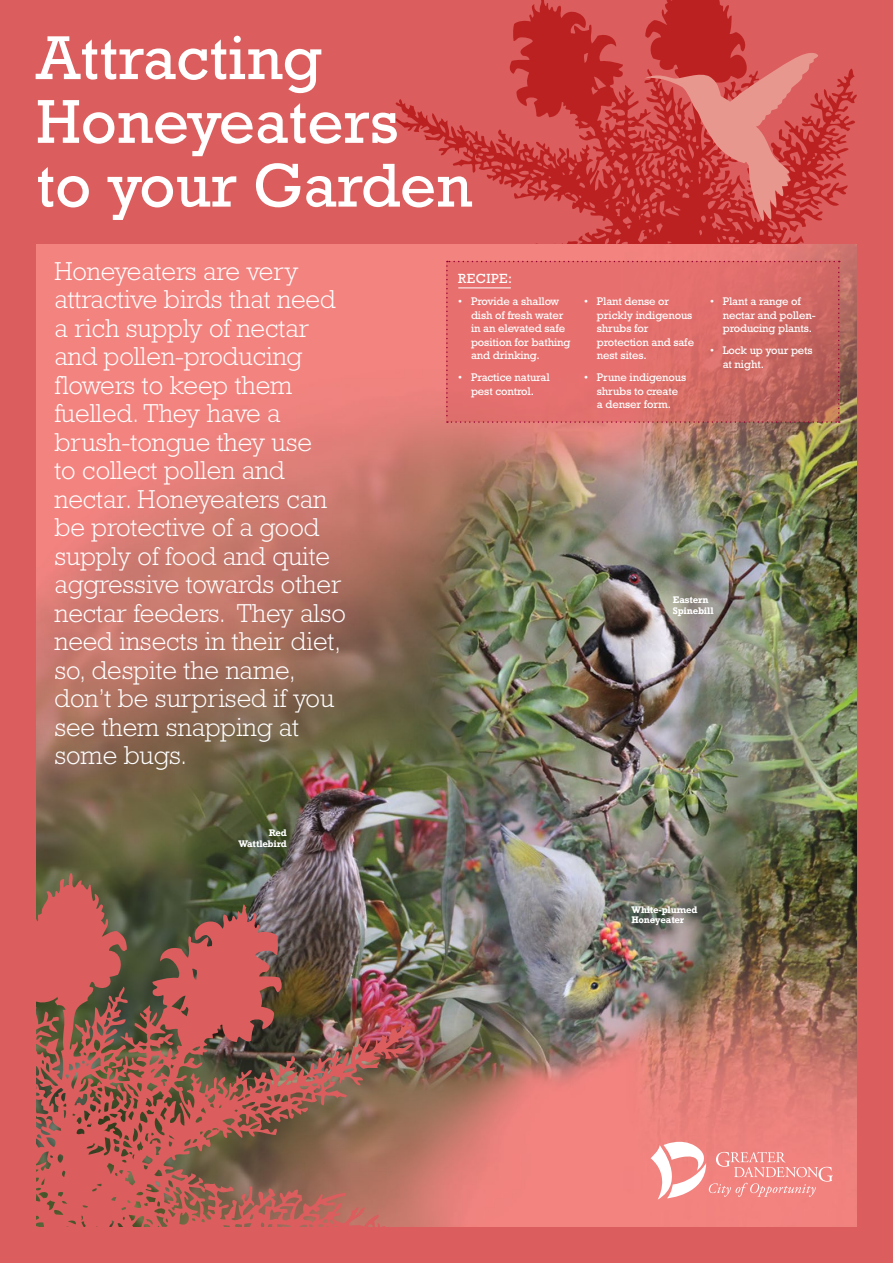
<style>
.page{position:relative;width:893px;height:1263px;background:#db5d5d}
.page>*{position:absolute;margin:0;border:0;box-sizing:border-box;transform-origin:0 0}
.t1{font:63px/63.8px "Rockwell";color:#fff}
.t2{font:300 26.25px/28.5px "Rockwell";color:#fff}
.t3{font:13.5px "Rockwell";letter-spacing:.03em;color:#fff}
.t4{font:11.25px/13.5px "Rockwell";letter-spacing:-.01em;color:#fff}
.t5{font:700 9px/10.5px "Rockwell";letter-spacing:-.02em;color:#fff}
</style>
<div class="page">
<svg style="left:395px;top:0;width:462px;height:244px"></svg>
<img style="left:36px;top:244px;width:821px;height:983px">
<svg style="left:446px;top:261px;width:394px;height:162px"></svg>
<svg style="left:651px;top:1137px;width:182px;height:63px"></svg>
<img style="left:36px;top:873px;width:386px;height:354px">
<svg style="left:644px;top:50px;width:174px;height:173px"></svg>
<p class="t1" style="left:36px;top:25px;width:438px">Attracting<br>Honeyeaters<br>to your Garden</p>
<p class="t2" style="left:54px;top:257px;width:293px">Honeyeaters are very attractive birds that need a rich supply of nectar and pollen-producing flowers to keep them fuelled. They have a brush-tongue they use<br>to collect pollen and nectar. Honeyeaters can be protective of a good supply of food and quite aggressive towards other nectar feeders. They also need insects in their diet, so, despite the name, don’t be surprised if you see them snapping at some bugs.</p>
<p class="t3" style="left:458px;top:271px;width:55px">RECIPE:</p>
<p class="t4" style="left:471px;top:295px;width:101px;text-indent:-13px">• Provide a shallow dish of fresh water in an elevated safe position for bathing and drinking.</p>
<p class="t4" style="left:458px;top:371px;width:93px;text-align:center">• Practice natural pest control.</p>
<p class="t4" style="left:597px;top:295px;width:99px;text-indent:-13px">• Plant dense or prickly indigenous shrubs for protection and safe nest sites.</p>
<p class="t4" style="left:584px;top:371px;width:104px;text-align:center">• Prune indigenous shrubs to create<br>a denser form.</p>
<p class="t4" style="left:723px;top:295px;width:94px;text-indent:-13px">• Plant a range of nectar and pollen&shy;producing plants.</p>
<p class="t4" style="left:723px;top:344px;width:91px;text-indent:-13px">• Lock up your pets at night.</p>
<p class="t5" style="left:673px;top:594px;width:42px">Eastern<br>Spinebill</p>
<p class="t5" style="left:238px;top:827px;width:50px;text-align:right">Red<br>Wattlebird</p>
<p class="t5" style="left:631px;top:904px;width:68px">White-plumed<br>Honeyeater</p>
</div>
